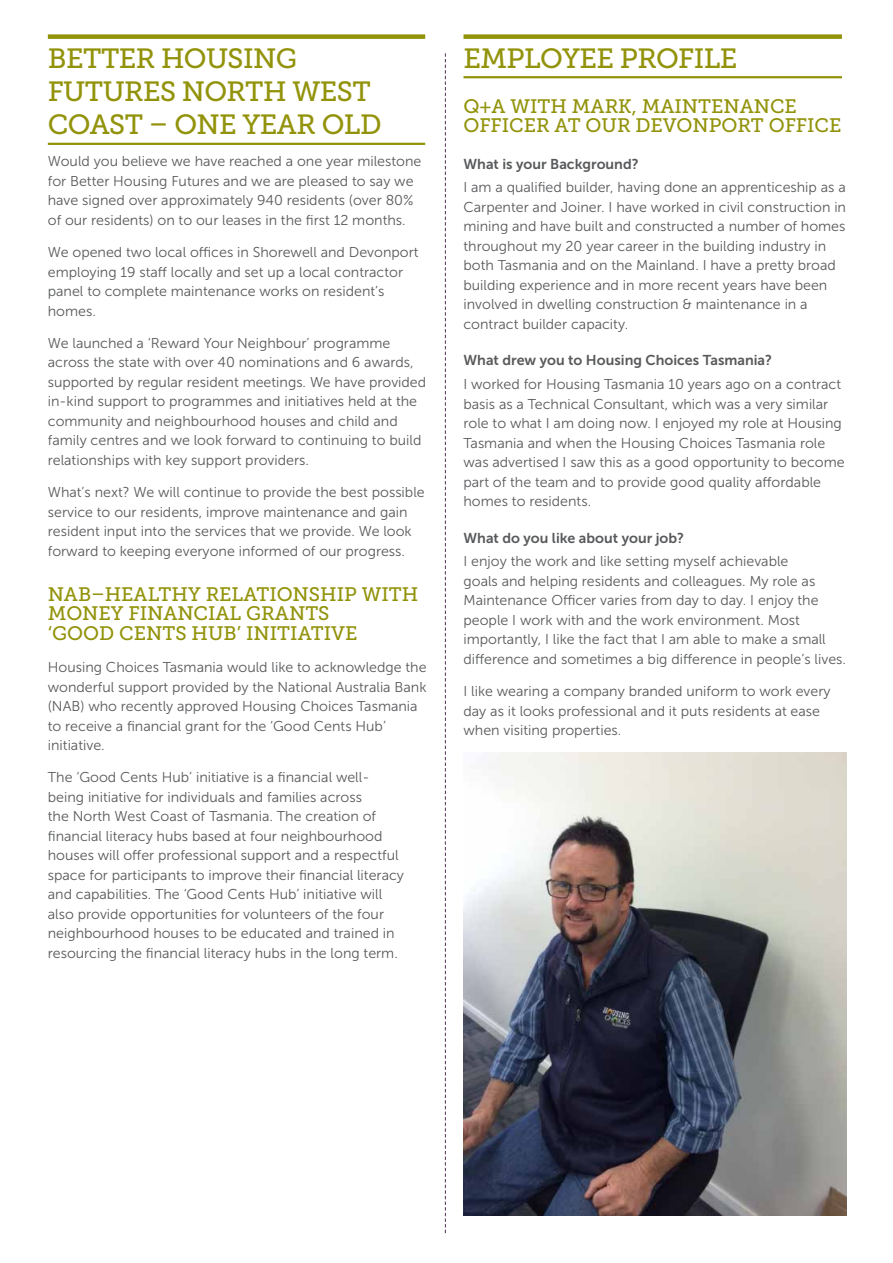
<style>
.page{position:relative;width:893px;height:1263px;background:#fff}
.page>*{position:absolute;margin:0;border:0;box-sizing:border-box;transform-origin:0 0}
.t1{font:27.75px/33.3px "Museo Slab 500";letter-spacing:-.02em;color:#92930a}
.t2{font:19.5px/19.5px "Museo Slab 500";color:#92930a}
.t3{font:14.25px/19.5px "Museo Sans 300";color:#58595b}
.t4{font:14.25px "Museo Sans 700";color:#58595b}
</style>
<div class="page">
<svg style="left:445px;top:53px;width:1px;height:1180px"></svg>
<div style="left:463px;top:34px;width:379px;height:5px;background:#92930a"></div>
<hr style="left:463px;top:76px;width:379px;height:2px;background:#92930a">
<img style="left:463px;top:752px;width:383px;height:463px">
<div style="left:48px;top:34px;width:377px;height:5px;background:#92930a"></div>
<hr style="left:48px;top:143px;width:377px;height:2px;background:#92930a">
<h1 class="t1" style="left:48px;top:42px;width:335px">BETTER HOUSING<br>FUTURES NORTH WEST<br>COAST – ONE YEAR OLD</h1>
<p class="t3" style="left:48px;top:152px;width:375px">Would you believe we have reached a one year milestone for Better Housing Futures and we are pleased to say we have signed over approximately 940 residents (over 80% of our residents) on to our leases in the first 12 months.</p>
<p class="t3" style="left:48px;top:243px;width:372px">We opened two local offices in Shorewell and Devonport employing 19 staff locally and set up a local contractor panel to complete maintenance works on resident’s homes.</p>
<p class="t3" style="left:48px;top:333px;width:380px">We launched a ‘Reward Your Neighbour’ programme across the state with over 40 nominations and 6 awards, supported by regular resident meetings. We have provided in-kind support to programmes and initiatives held at the community and neighbourhood houses and child and family centres and we look forward to continuing to build relationships with key support providers.</p>
<p class="t3" style="left:48px;top:483px;width:378px">What’s next? We will continue to provide the best possible service to our residents, improve maintenance and gain resident input into the services that we provide. We look forward to keeping everyone informed of our progress.</p>
<h2 class="t2" style="left:48px;top:584px;width:372px">NAB–HEALTHY RELATIONSHIP WITH<br>MONEY FINANCIAL GRANTS<br>‘GOOD CENTS HUB’ INITIATIVE</h2>
<p class="t3" style="left:48px;top:657px;width:380px">Housing Choices Tasmania would like to acknowledge the wonderful support provided by the National Australia Bank (NAB) who recently approved Housing Choices Tasmania to receive a financial grant for the ‘Good Cents Hub’ initiative.</p>
<p class="t3" style="left:48px;top:768px;width:358px">The ‘Good Cents Hub’ initiative is a financial well&shy;being initiative for individuals and families across<br>the North West Coast of Tasmania. The creation of financial literacy hubs based at four neighbourhood houses will offer professional support and a respectful space for participants to improve their financial literacy and capabilities. The ‘Good Cents Hub’ initiative will also provide opportunities for volunteers of the four neighbourhood houses to be educated and trained in resourcing the financial literacy hubs in the long term.</p>
<h1 class="t1" style="left:463px;top:42px;width:275px">EMPLOYEE PROFILE</h1>
<h2 class="t2" style="left:463px;top:96px;width:379px">Q+A WITH MARK, MAINTENANCE<br>OFFICER AT OUR DEVONPORT OFFICE</h2>
<p class="t4" style="left:463px;top:156px;width:177px">What is your Background?</p>
<p class="t3" style="left:463px;top:178px;width:384px">I am a qualified builder, having done an apprenticeship as a Carpenter and Joiner. I have worked in civil construction in mining and have built and constructed a number of homes throughout my 20 year career in the building industry in both Tasmania and on the Mainland. I have a pretty broad building experience and in more recent years have been involved in dwelling construction &amp; maintenance in a contract builder capacity.</p>
<p class="t4" style="left:463px;top:352px;width:310px">What drew you to Housing Choices Tasmania?</p>
<p class="t3" style="left:463px;top:375px;width:383px">I worked for Housing Tasmania 10 years ago on a contract basis as a Technical Consultant, which was a very similar role to what I am doing now. I enjoyed my role at Housing Tasmania and when the Housing Choices Tasmania role was advertised I saw this as a good opportunity to become part of the team and to provide good quality affordable homes to residents.</p>
<p class="t4" style="left:463px;top:530px;width:222px">What do you like about your job?</p>
<p class="t3" style="left:463px;top:552px;width:384px">I enjoy the work and like setting myself achievable<br>goals and helping residents and colleagues. My role as Maintenance Officer varies from day to day. I enjoy the people I work with and the work environment. Most importantly, I like the fact that I am able to make a small difference and sometimes a big difference in people’s lives.</p>
<p class="t3" style="left:463px;top:681px;width:369px">I like wearing a company branded uniform to work every day as it looks professional and it puts residents at ease when visiting properties.</p>
</div>
